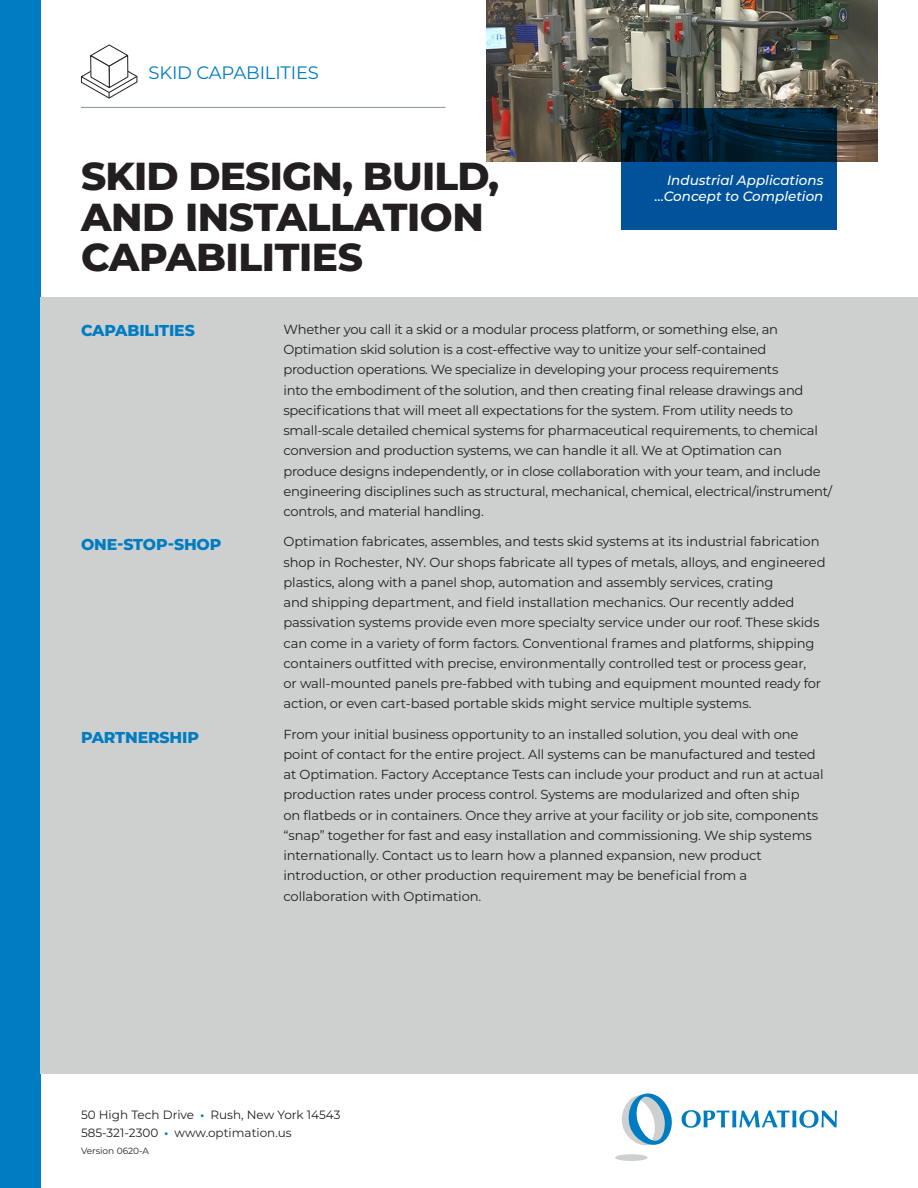
<style>
.page{position:relative;width:918px;height:1188px;background:#fff}
.page>*{position:absolute;margin:0;border:0;box-sizing:border-box;transform-origin:0 0}
.t1{font:800 39px/40.5px "Montserrat";letter-spacing:-.01em;color:#231f20}
.t2{font:18px "Montserrat";letter-spacing:-.01em;color:#007cc2}
.t3{font:800 15.75px "Montserrat";letter-spacing:-.01em;color:#007cc2}
.t4{font:italic 500 13.5px "Montserrat";color:#fff}
.t5{font:13.2px/20.2px "Montserrat";letter-spacing:-.01em;color:#231f20}
.t6{font:12px "Montserrat";color:#231f20}
.t7{font:9px "Montserrat";color:#231f20}
.s1{font-family:"Barlow";color:#007cc2}
</style>
<div class="page">
<img style="left:486px;top:0;width:392px;height:162px">
<div style="left:0;top:0;width:40px;height:1188px;background:#007cc2"></div>
<div style="left:40px;top:297px;width:878px;height:776px;background:#cdd0cf"></div>
<hr style="left:81px;top:107px;width:365px;height:1px;background:#959ca1">
<svg style="left:615px;top:1094px;width:57px;height:67px"></svg>
<svg style="left:682px;top:1110px;width:155px;height:18px"></svg>
<svg style="left:621px;top:108px;width:216px;height:122px;background:#003b6c"></svg>
<svg style="left:80px;top:44px;width:58px;height:55px"></svg>
<p class="t2" style="left:148px;top:60px;width:172px">SKID CAPABILITIES</p>
<p class="t1" style="left:81px;top:154px;width:420px">SKID DESIGN, BUILD,<br>AND INSTALLATION<br>CAPABILITIES</p>
<p class="t4" style="left:667px;top:171px;width:158px">Industrial Applications</p>
<p class="t4" style="left:655px;top:187px;width:170px">…Concept to Completion</p>
<p class="t3" style="left:81px;top:319px;width:115px">CAPABILITIES</p>
<p class="t3" style="left:81px;top:533px;width:142px">ONE-STOP-SHOP</p>
<p class="t3" style="left:81px;top:725px;width:119px">PARTNERSHIP</p>
<p class="t5" style="left:284px;top:319px;width:550px">Whether you call it a skid or a modular process platform, or something else, an Optimation skid solution is a cost-effective way to unitize your self-contained production operations. We specialize in developing your process requirements<br>into the embodiment of the solution, and then creating final release drawings and specifications that will meet all expectations for the system. From utility needs to small-scale detailed chemical systems for pharmaceutical requirements, to chemical conversion and production systems, we can handle it all. We at Optimation can produce designs independently, or in close collaboration with your team, and include engineering disciplines such as structural, mechanical, chemical, electrical/instrument/ controls, and material handling.</p>
<p class="t5" style="left:284px;top:531px;width:544px">Optimation fabricates, assembles, and tests skid systems at its industrial fabrication shop in Rochester, NY. Our shops fabricate all types of metals, alloys, and engineered plastics, along with a panel shop, automation and assembly services, crating<br>and shipping department, and field installation mechanics. Our recently added passivation systems provide even more specialty service under our roof. These skids can come in a variety of form factors. Conventional frames and platforms, shipping containers outfitted with precise, environmentally controlled test or process gear,<br>or wall-mounted panels pre-fabbed with tubing and equipment mounted ready for action, or even cart-based portable skids might service multiple systems.</p>
<p class="t5" style="left:284px;top:723px;width:542px">From your initial business opportunity to an installed solution, you deal with one point of contact for the entire project. All systems can be manufactured and tested at Optimation. Factory Acceptance Tests can include your product and run at actual production rates under process control. Systems are modularized and often ship<br>on flatbeds or in containers. Once they arrive at your facility or job site, components “snap” together for fast and easy installation and commissioning. We ship systems internationally. Contact us to learn how a planned expansion, new product introduction, or other production requirement may be beneficial from a collaboration with Optimation.</p>
<p class="t6" style="left:81px;top:1106px;width:261px">50 High Tech Drive <span class="s1">•</span> Rush, New York 14543</p>
<p class="t6" style="left:81px;top:1124px;width:212px">585-321-2300 <span class="s1">•</span> www.optimation.us</p>
<p class="t7" style="left:81px;top:1144px;width:70px">Version 0620-A</p>
</div>
